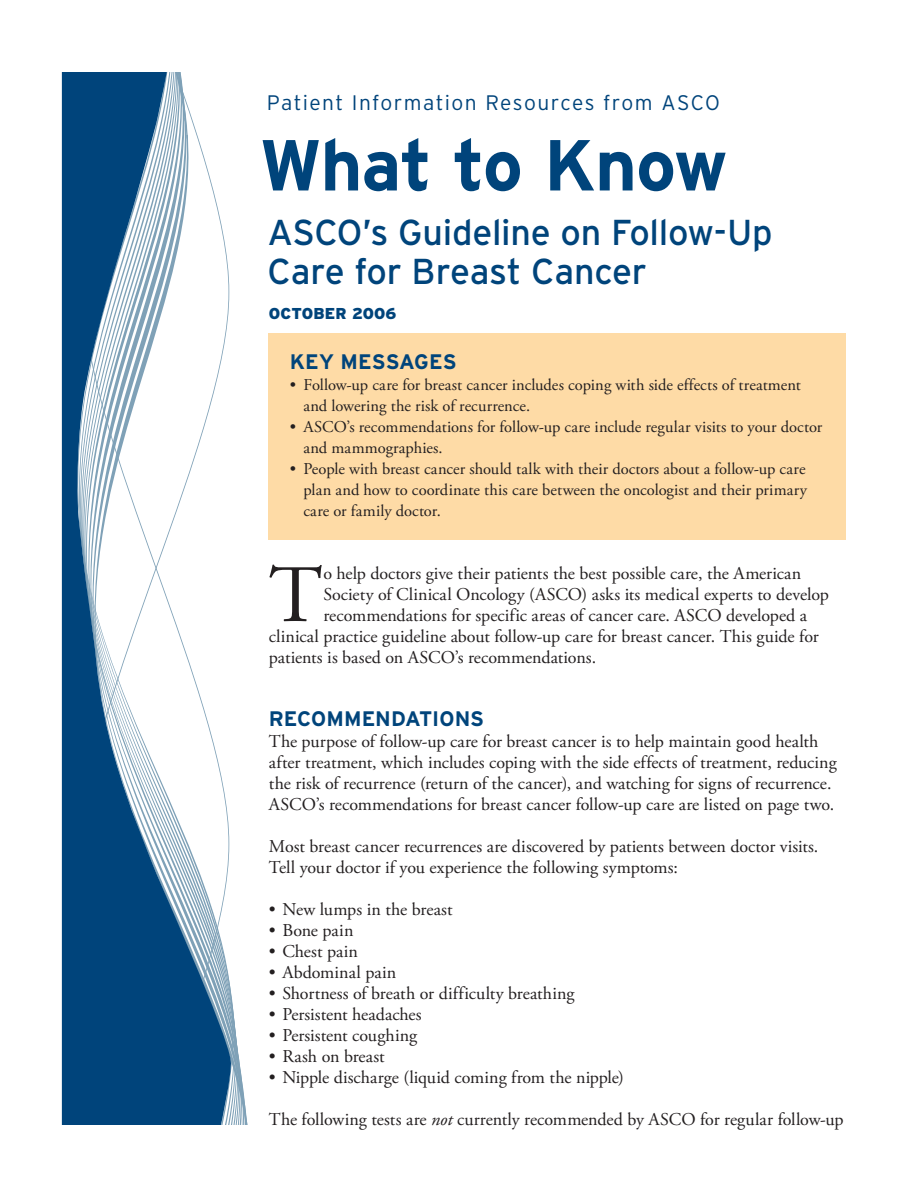
<style>
.page{position:relative;width:918px;height:1188px;background:#fff}
.page>*{position:absolute;margin:0;border:0;box-sizing:border-box;transform-origin:0 0}
.text_drop_cap{font:81.3px "Adobe Garamond Pro";color:#231f20}
.Patient_Guide{font:700 72px "Interstate";letter-spacing:-.015em;color:#00447b}
.Patient_Guide-2{font:36px/39px "Interstate";letter-spacing:-.01em;color:#00447b}
.text_subhead{font:300 21px "Interstate";letter-spacing:.065em;color:#00447b}
.text_subhead-2{font:700 21px "Interstate";letter-spacing:.005em;color:#00447b}
.text_drop_cap-2{font:18px/21px "Adobe Garamond Pro";color:#231f20}
.text_bullet{font:18px "Adobe Garamond Pro";color:#231f20}
.text_key_points{font:16.5px/21px "Adobe Garamond Pro";color:#231f20}
.fine_print{font:900 15.75px "Interstate";letter-spacing:.005em;color:#00447b}
.s1{font-style:italic}
</style>
<div class="page">
<svg style="left:232px;top:1011px;width:16px;height:114px"></svg>
<svg style="left:62px;top:72px;width:170px;height:1053px"></svg>
<div style="left:269px;top:333px;width:577px;height:207px;background:#fedba6"></div>
<p class="text_subhead" style="left:267px;top:91px;width:454px">Patient Information Resources from ASCO</p>
<p class="Patient_Guide" style="left:259px;top:125px;width:470px">What to Know</p>
<p class="Patient_Guide-2" style="left:267px;top:213px;width:507px">ASCO’s Guideline on Follow-Up<br>Care for Breast Cancer</p>
<p class="fine_print" style="left:269px;top:304px;width:129px">OCTOBER 2006</p>
<p class="text_subhead-2" style="left:290px;top:350px;width:168px">KEY MESSAGES</p>
<p class="text_key_points" style="left:303px;top:375px;width:499px;text-indent:-14px">• Follow-up care for breast cancer includes coping with side effects of treatment and lowering the risk of recurrence.</p>
<p class="text_key_points" style="left:303px;top:417px;width:520px;text-indent:-14px">• ASCO’s recommendations for follow-up care include regular visits to your doctor and mammographies.</p>
<p class="text_key_points" style="left:303px;top:459px;width:505px;text-align:justify;text-indent:-14px">• People with breast cancer should talk with their doctors about a follow-up care plan and how to coordinate this care between the oncologist and their primary care or family doctor.</p>
<p class="text_drop_cap" style="left:269px;top:546px;width:55px">T</p>
<p class="text_drop_cap-2" style="left:323px;top:563px;width:479px">o help doctors give their patients the best possible care, the American</p>
<p class="text_drop_cap-2" style="left:323px;top:584px;width:507px">Society of Clinical Oncology (ASCO) asks its medical experts to develop</p>
<p class="text_drop_cap-2" style="left:323px;top:605px;width:485px">recommendations for specific areas of cancer care. ASCO developed a</p>
<p class="text_drop_cap-2" style="left:269px;top:626px;width:551px">clinical practice guideline about follow-up care for breast cancer. This guide for</p>
<p class="text_drop_cap-2" style="left:269px;top:647px;width:329px">patients is based on ASCO’s recommendations.</p>
<p class="text_subhead-2" style="left:269px;top:707px;width:217px">RECOMMENDATIONS</p>
<p class="text_drop_cap-2" style="left:269px;top:731px;width:569px">The purpose of follow-up care for breast cancer is to help maintain good health after treatment, which includes coping with the side effects of treatment, reducing the risk of recurrence (return of the cancer), and watching for signs of recurrence.<br>ASCO’s recommendations for breast cancer follow-up care are listed on page two.</p>
<p class="text_drop_cap-2" style="left:269px;top:836px;width:551px">Most breast cancer recurrences are discovered by patients between doctor visits.<br>Tell your doctor if you experience the following symptoms:</p>
<p class="text_bullet" style="left:269px;top:898px;width:185px">• New lumps in the breast</p>
<p class="text_bullet" style="left:269px;top:919px;width:86px">• Bone pain</p>
<p class="text_bullet" style="left:269px;top:940px;width:91px">• Chest pain</p>
<p class="text_bullet" style="left:269px;top:961px;width:129px">• Abdominal pain</p>
<p class="text_bullet" style="left:269px;top:982px;width:307px">• Shortness of breath or difficulty breathing</p>
<p class="text_bullet" style="left:269px;top:1003px;width:154px">• Persistent headaches</p>
<p class="text_bullet" style="left:269px;top:1024px;width:150px">• Persistent coughing</p>
<p class="text_bullet" style="left:269px;top:1045px;width:117px">• Rash on breast</p>
<p class="text_bullet" style="left:269px;top:1066px;width:357px">• Nipple discharge (liquid coming from the nipple)</p>
<p class="text_drop_cap-2" style="left:269px;top:1109px;width:576px">The following tests are <span class="s1">not</span> currently recommended by ASCO for regular follow-up</p>
</div>
